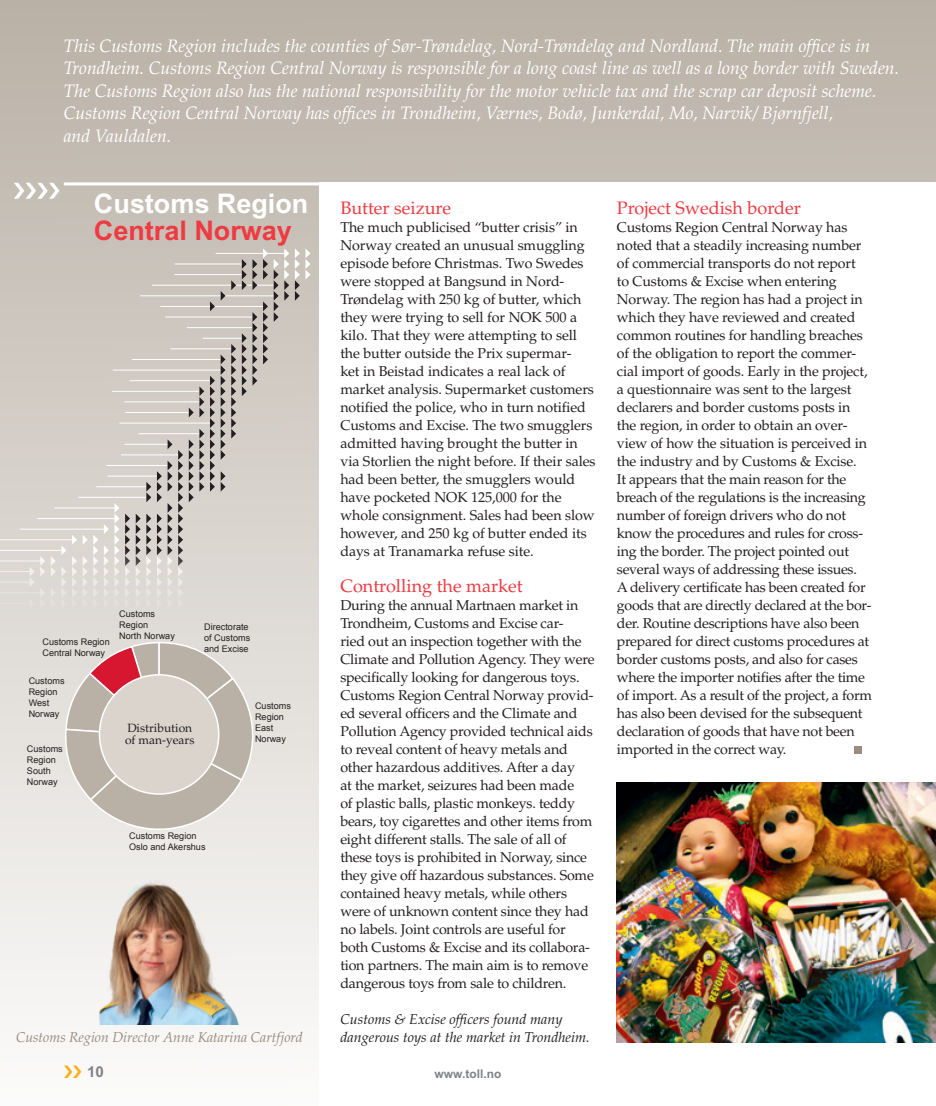
<style>
.page{position:relative;width:936px;height:1106px;background:#fff}
.page>*{position:absolute;margin:0;border:0;box-sizing:border-box;transform-origin:0 0}
.t1{font:700 27px "Arial MT Std";color:#fff}
.t2{font:700 27px "Arial MT Std";color:#ee3a41}
.t3{font:italic 18px/22.5px "Palatino LT Std";color:#fff}
.t4{font:18px "Palatino LT Std";color:#ee3a41}
.t5{font:700 15px "Arial MT Std";color:#808285}
.t6{font:14.25px/18px "Palatino LT Std";letter-spacing:-.015em;color:#231f20}
.t7{font:italic 14.25px/18px "Palatino LT Std";color:#231f20}
.t8{font:italic 14.25px "Palatino LT Std";color:#998b7d}
.t9{font:12px/12px "Palatino LT Std";color:#231f20}
.t10{font:700 12px "Arial MT Std";color:#808285}
.t11{font:9.15px/10.9px "Arial";color:#231f20}
</style>
<div class="page">
<div style="left:0;top:0;width:935px;height:1106px;background:linear-gradient(to bottom,#bab1a6,#fbfbfb)"></div>
<div style="left:319px;top:183px;width:616px;height:923px;background:#fff"></div>
<hr style="left:0;top:741px;width:33px;height:1px;background:#fff">
<hr style="left:0;top:709px;width:33px;height:1px;background:#fff">
<hr style="left:0;top:677px;width:32px;height:1px;background:#fff">
<hr style="left:0;top:624px;width:31px;height:1px;background:#fff">
<hr style="left:0;top:603px;width:31px;height:1px;background:#fff">
<hr style="left:0;top:592px;width:42px;height:1px;background:#fff">
<hr style="left:0;top:582px;width:32px;height:1px;background:#fff">
<hr style="left:0;top:571px;width:32px;height:1px;background:#fff">
<hr style="left:0;top:560px;width:42px;height:1px;background:#fff">
<hr style="left:0;top:550px;width:64px;height:1px;background:#fff">
<hr style="left:0;top:539px;width:74px;height:1px;background:#fff">
<hr style="left:20px;top:529px;width:88px;height:1px;background:#fff">
<hr style="left:37px;top:518px;width:80px;height:1px;background:#fff">
<hr style="left:152px;top:285px;width:127px;height:1px;background:#fff">
<hr style="left:199px;top:253px;width:87px;height:1px;background:#fff">
<svg style="left:0;top:715px;width:24px;height:20px"></svg>
<svg style="left:0;top:683px;width:24px;height:21px"></svg>
<svg style="left:0;top:630px;width:24px;height:42px"></svg>
<div style="left:30px;top:619px;width:15px;height:125px;background:#e2dfda"></div>
<svg style="left:0;top:609px;width:24px;height:10px"></svg>
<svg style="left:30px;top:556px;width:15px;height:52px"></svg>
<svg style="left:284px;top:247px;width:5px;height:54px"></svg>
<svg style="left:295px;top:247px;width:15px;height:54px"></svg>
<hr style="left:64px;top:182px;width:266px;height:3px;background:#fff">
<div style="left:854px;top:746px;width:7px;height:8px;background:#998b7d"></div>
<img style="left:617px;top:782px;width:318px;height:260px">
<img style="left:95px;top:875px;width:153px;height:149px">
<svg style="left:51px;top:247px;width:227px;height:595px;background:#d1cac4"></svg>
<div style="left:99px;top:675px;width:120px;height:119px;background:#dad4cd;border-radius:50%"></div>
<div style="left:99px;top:674px;width:120px;height:120px;border:2px solid #fff;border-radius:50%"></div>
<svg style="left:14px;top:183px;width:45px;height:16px"></svg>
<svg style="left:64px;top:1065px;width:18px;height:13px"></svg>
<p class="t3" style="left:64px;top:35px;width:836px">This Customs Region includes the counties of Sør-Trøndelag, Nord-Trøndelag and Nordland. The main office is in Trondheim. Customs Region Central Norway is responsible for a long coast line as well as a long border with Sweden.<br>The Customs Region also has the national responsibility for the motor vehicle tax and the scrap car deposit scheme.<br>Customs Region Central Norway has offices in Trondheim, Værnes, Bodø, Junkerdal, Mo, Narvik/ Bjørnfjell,<br>and Vauldalen.</p>
<h1 class="t1" style="left:94px;top:188px;width:216px">Customs Region</h1>
<h1 class="t2" style="left:94px;top:215px;width:200px">Central Norway</h1>
<p class="t11" style="left:42px;top:637px;width:69px">Customs Region<br>Central Norway</p>
<p class="t11" style="left:29px;top:675px;width:37px">Customs<br>Region<br>West<br>Norway</p>
<p class="t11" style="left:27px;top:743px;width:37px">Customs<br>Region<br>South<br>Norway</p>
<p class="t11" style="left:119px;top:609px;width:57px">Customs<br>Region<br>North Norway</p>
<p class="t11" style="left:204px;top:621px;width:47px">Directorate of Customs and Excise</p>
<p class="t9" style="left:125px;top:722px;width:71px">Distribution of man-years</p>
<p class="t11" style="left:255px;top:700px;width:37px">Customs<br>Region<br>East<br>Norway</p>
<p class="t11" style="left:129px;top:830px;width:78px">Customs Region<br>Oslo and Akershus</p>
<p class="t4" style="left:340px;top:197px;width:112px">Butter seizure</p>
<p class="t6" style="left:340px;top:218px;width:257px">The much publicised “butter crisis” in Norway created an unusual smuggling episode before Christmas. Two Swedes were stopped at Bangsund in Nord-Trøndelag with 250 kg of butter, which they were trying to sell for NOK 500 a kilo. That they were attempting to sell the butter outside the Prix supermar-<br>ket in Beistad indicates a real lack of market analysis. Supermarket customers notified the police, who in turn notified Customs and Excise. The two smugglers admitted having brought the butter in via Storlien the night before. If their sales had been better, the smugglers would have pocketed NOK 125,000 for the whole consignment. Sales had been slow however, and 250 kg of butter ended its days at Tranamarka refuse site.</p>
<p class="t4" style="left:340px;top:575px;width:184px">Controlling the market</p>
<p class="t6" style="left:340px;top:596px;width:256px">During the annual Martnaen market in Trondheim, Customs and Excise car-<br>ried out an inspection together with the Climate and Pollution Agency. They were specifically looking for dangerous toys.<br>Customs Region Central Norway provid&shy;ed several officers and the Climate and Pollution Agency provided technical aids to reveal content of heavy metals and other hazardous additives. After a day<br>at the market, seizures had been made<br>of plastic balls, plastic monkeys. teddy bears, toy cigarettes and other items from eight different stalls. The sale of all of these toys is prohibited in Norway, since they give off hazardous substances. Some contained heavy metals, while others were of unknown content since they had no labels. Joint controls are useful for both Customs &amp; Excise and its collabora&shy;tion partners. The main aim is to remove dangerous toys from sale to children.</p>
<p class="t7" style="left:340px;top:1010px;width:251px">Customs &amp; Excise officers found many dangerous toys at the market in Trondheim.</p>
<p class="t8" style="left:16px;top:1029px;width:288px">Customs Region Director Anne Katarina Cartfjord</p>
<p class="t5" style="left:87px;top:1062px;width:18px">10</p>
<p class="t10" style="left:434px;top:1066px;width:68px">www.toll.no</p>
<p class="t4" style="left:617px;top:197px;width:185px">Project Swedish border</p>
<p class="t6" style="left:617px;top:218px;width:256px">Customs Region Central Norway has noted that a steadily increasing number of commercial transports do not report<br>to Customs &amp; Excise when entering Norway. The region has had a project in which they have reviewed and created common routines for handling breaches of the obligation to report the commer&shy;cial import of goods. Early in the project, a questionnaire was sent to the largest declarers and border customs posts in the region, in order to obtain an over&shy;view of how the situation is perceived in the industry and by Customs &amp; Excise.<br>It appears that the main reason for the breach of the regulations is the increasing number of foreign drivers who do not know the procedures and rules for cross&shy;ing the border. The project pointed out several ways of addressing these issues.<br>A delivery certificate has been created for goods that are directly declared at the bor&shy;der. Routine descriptions have also been prepared for direct customs procedures at border customs posts, and also for cases where the importer notifies after the time of import. As a result of the project, a form has also been devised for the subsequent declaration of goods that have not been imported in the correct way.</p>
</div>
